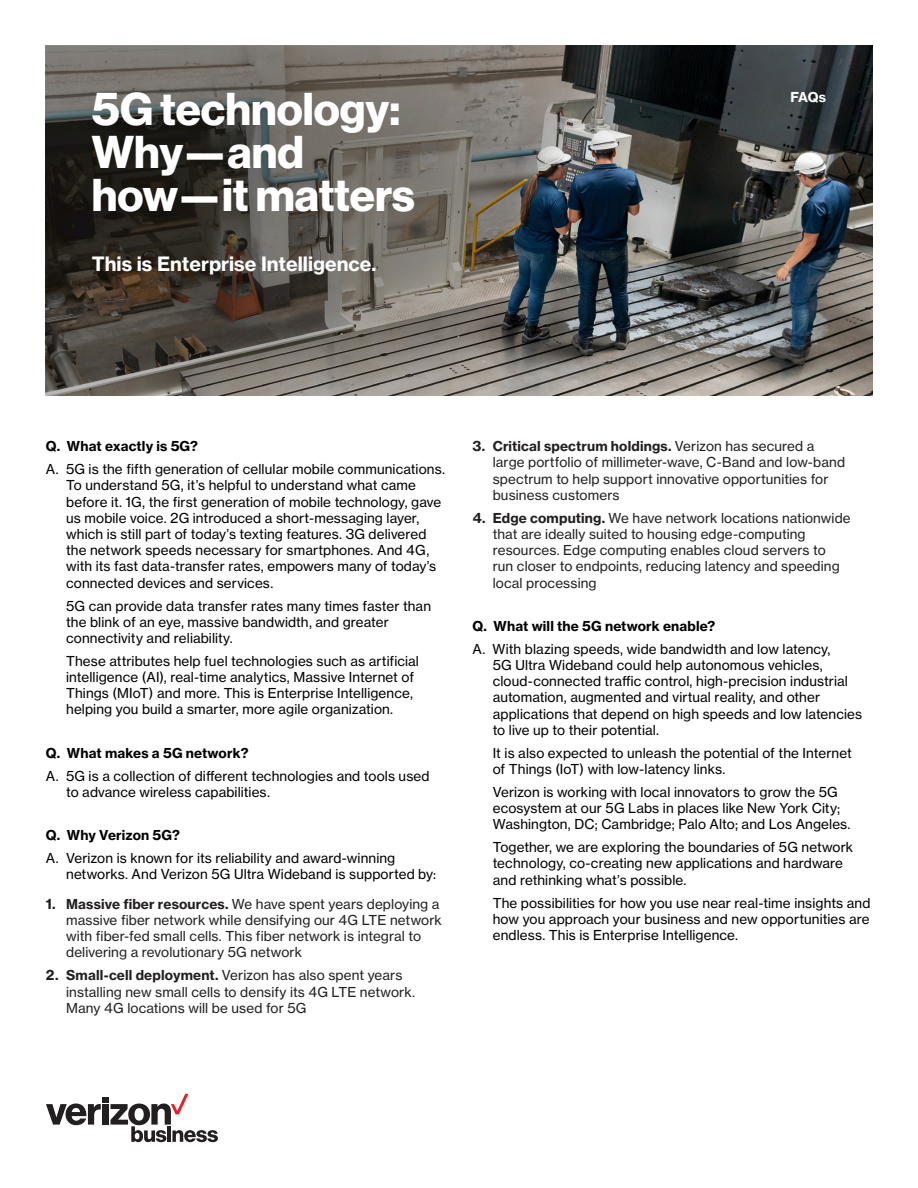
<style>
.page{position:relative;width:918px;height:1188px;background:#fff}
.page>*{position:absolute;margin:0;border:0;box-sizing:border-box;transform-origin:0 0}
._2021_Title_Headline{font:700 45px/42.8px "Verizon NHGDS";color:#fff}
._2021_Title_Subhead{font:700 19.5px "Verizon NHGTX";color:#fff}
._2021_Body_Text{font:13.5px/16.2px "Verizon NHGTX";letter-spacing:.01em;color:#010000}
.t1{font:13.5px/16.2px "Verizon NHGTX";letter-spacing:.01em;color:#231f20}
._2021_Body_Text-2{font:700 13.5px "Verizon NHGTX";letter-spacing:.01em;color:#010000}
._2021_Title_Doc_Type{font:700 13.5px "Verizon NHGTX";color:#fff}
.s1{font-weight:700}
</style>
<div class="page">
<img style="left:511px;top:46px;width:361px;height:349px">
<svg style="left:46px;top:46px;width:465px;height:349px;background:#5e5952"></svg>
<svg style="left:46px;top:1094px;width:172px;height:48px"></svg>
<hr style="left:167px;top:1130px;width:4px;height:12px;background:#231f20">
<p class="_2021_Title_Headline" style="left:92px;top:87px;width:310px">5G technology:</p>
<p class="_2021_Title_Headline" style="left:92px;top:130px;width:325px">Why—and how—it matters</p>
<p class="_2021_Title_Subhead" style="left:92px;top:252px;width:286px">This is Enterprise Intelligence.</p>
<p class="_2021_Title_Doc_Type" style="left:790px;top:88px;width:37px">FAQs</p>
<p class="_2021_Body_Text-2" style="left:46px;top:438px;width:154px">Q. What exactly is 5G?</p>
<p class="_2021_Body_Text" style="left:66px;top:461px;width:380px;text-indent:-20px">A. 5G is the fifth generation of cellular mobile communications.<br>To understand 5G, it’s helpful to understand what came before it. 1G, the first generation of mobile technology, gave us mobile voice. 2G introduced a short-messaging layer, which is still part of today’s texting features. 3G delivered the network speeds necessary for smartphones. And 4G, with its fast data-transfer rates, empowers many of today’s connected devices and services.</p>
<p class="_2021_Body_Text" style="left:66px;top:597px;width:366px">5G can provide data transfer rates many times faster than the blink of an eye, massive bandwidth, and greater connectivity and reliability.</p>
<p class="_2021_Body_Text" style="left:66px;top:653px;width:354px">These attributes help fuel technologies such as artificial intelligence (AI), real-time analytics, Massive Internet of Things (MIoT) and more. This is Enterprise Intelligence, helping you build a smarter, more agile organization.</p>
<p class="_2021_Body_Text-2" style="left:46px;top:744px;width:204px">Q. What makes a 5G network?</p>
<p class="_2021_Body_Text" style="left:66px;top:767px;width:365px;text-indent:-20px">A. 5G is a collection of different technologies and tools used to advance wireless capabilities.</p>
<p class="_2021_Body_Text-2" style="left:46px;top:827px;width:136px">Q. Why Verizon 5G?</p>
<p class="_2021_Body_Text" style="left:66px;top:850px;width:372px;text-indent:-20px">A. Verizon is known for its reliability and award-winning networks. And Verizon 5G Ultra Wideband is supported by:</p>
<p class="t1" style="left:66px;top:896px;width:377px;text-indent:-20px"><span class="s1">1. Massive fiber resources.</span> We have spent years deploying a massive fiber network while densifying our 4G LTE network with fiber-fed small cells. This fiber network is integral to delivering a revolutionary 5G network</p>
<p class="t1" style="left:66px;top:967px;width:350px;text-indent:-20px"><span class="s1">2. Small-cell deployment.</span> Verizon has also spent years installing new small cells to densify its 4G LTE network.<br>Many 4G locations will be used for 5G</p>
<p class="t1" style="left:493px;top:438px;width:354px;text-indent:-20px"><span class="s1">3. Critical spectrum holdings.</span> Verizon has secured a large portfolio of millimeter-wave, C-Band and low-band spectrum to help support innovative opportunities for business customers</p>
<p class="t1" style="left:493px;top:509px;width:360px;text-indent:-20px"><span class="s1">4. Edge computing.</span> We have network locations nationwide that are ideally suited to housing edge-computing resources. Edge computing enables cloud servers to<br>run closer to endpoints, reducing latency and speeding local processing</p>
<p class="_2021_Body_Text-2" style="left:472px;top:617px;width:244px">Q. What will the 5G network enable?</p>
<p class="_2021_Body_Text" style="left:493px;top:640px;width:371px;text-indent:-20px">A. With blazing speeds, wide bandwidth and low latency,<br>5G Ultra Wideband could help autonomous vehicles, cloud-connected traffic control, high-precision industrial automation, augmented and virtual reality, and other applications that depend on high speeds and low latencies to live up to their potential.</p>
<p class="_2021_Body_Text" style="left:493px;top:744px;width:361px">It is also expected to unleash the potential of the Internet of Things (IoT) with low-latency links.</p>
<p class="_2021_Body_Text" style="left:493px;top:784px;width:359px">Verizon is working with local innovators to grow the 5G ecosystem at our 5G Labs in places like New York City;<br>Washington, DC; Cambridge; Palo Alto; and Los Angeles.</p>
<p class="_2021_Body_Text" style="left:493px;top:839px;width:362px">Together, we are exploring the boundaries of 5G network technology, co-creating new applications and hardware and rethinking what’s possible.</p>
<p class="_2021_Body_Text" style="left:493px;top:894px;width:379px;text-align:justify">The possibilities for how you use near real-time insights and how you approach your business and new opportunities are endless. This is Enterprise Intelligence.</p>
</div>
